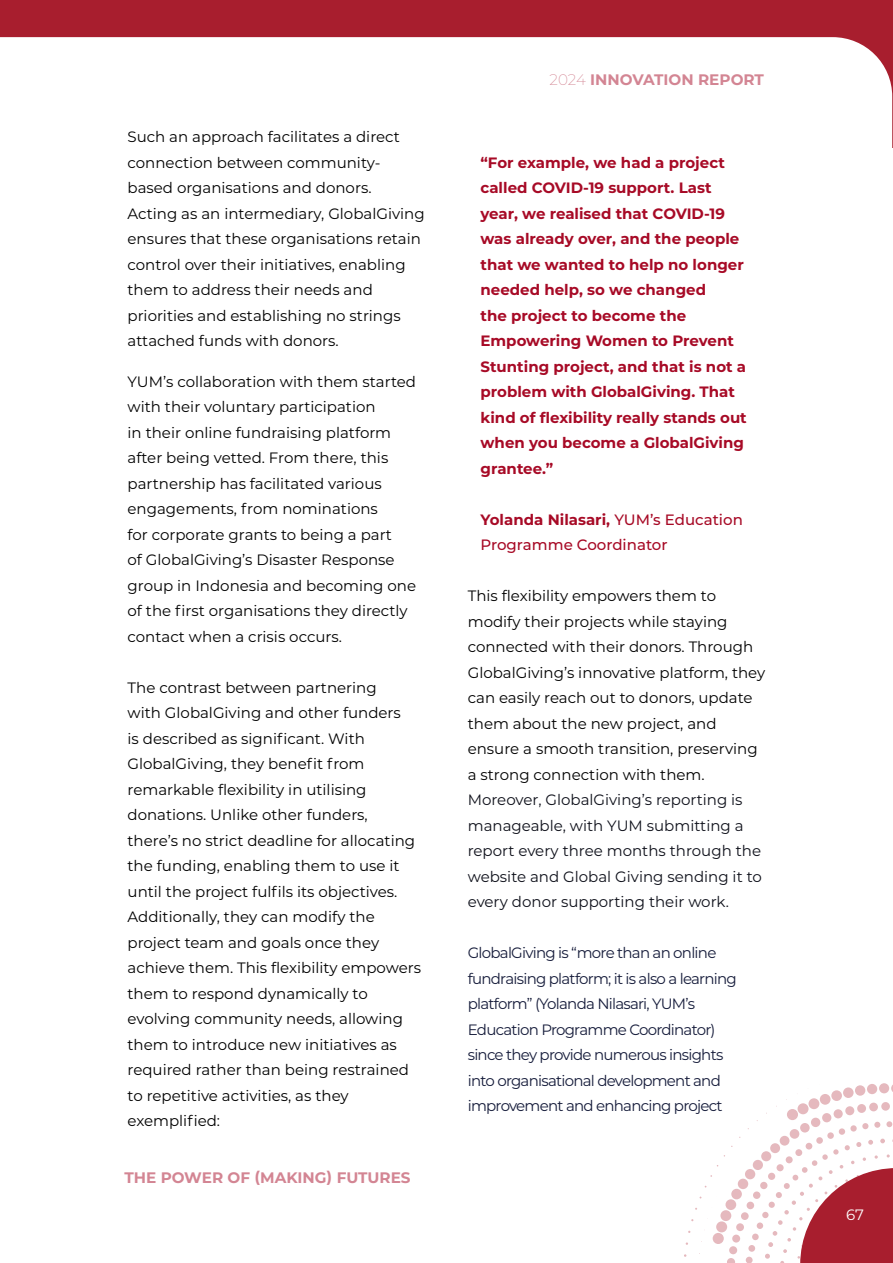
<style>
.page{position:relative;width:893px;height:1263px;background:#fff}
.page>*{position:absolute;margin:0;border:0;box-sizing:border-box;transform-origin:0 0}
.t1{font:700 15.3px "Montserrat";color:#d38593}
.t2{font:15px/25.5px "Montserrat";color:#000}
.t3{font:700 15px/25.5px "Montserrat";color:#a70a26}
.t4{font:15px/25.5px "Montserrat";letter-spacing:-.05em;color:#151b3a}
.t5{font:15px/25.5px "Montserrat";color:#0e101a}
.t6{font:500 15px/25.5px "Montserrat";color:#a70a26}
.t7{font:15px "Montserrat";color:#fff}
.s1{font-weight:200}
.s2{font-weight:700}
</style>
<div class="page">
<div style="left:787px;top:1109px;width:11px;height:11px;background:#e5b9be;border-radius:50%"></div>
<div style="left:797px;top:1103px;width:11px;height:11px;background:#e5b9be;border-radius:50%"></div>
<div style="left:808px;top:1098px;width:11px;height:11px;background:#e5b9be;border-radius:50%"></div>
<div style="left:820px;top:1094px;width:10px;height:11px;background:#e5b9be;border-radius:50%"></div>
<div style="left:831px;top:1090px;width:11px;height:11px;background:#e5b9be;border-radius:50%"></div>
<svg style="left:843px;top:1087px;width:11px;height:11px"></svg>
<div style="left:855px;top:1085px;width:10px;height:11px;background:#e5b9be;border-radius:50%"></div>
<svg style="left:867px;top:1084px;width:10px;height:10px"></svg>
<div style="left:879px;top:1083px;width:10px;height:10px;background:#e5b9be;border-radius:50%"></div>
<svg style="left:891px;top:1085px;width:2px;height:7px"></svg>
<div style="left:713px;top:1233px;width:11px;height:11px;background:#e5b9be;border-radius:50%"></div>
<div style="left:716px;top:1221px;width:11px;height:11px;background:#e5b9be;border-radius:50%"></div>
<div style="left:720px;top:1210px;width:11px;height:11px;background:#e5b9be;border-radius:50%"></div>
<div style="left:725px;top:1199px;width:11px;height:11px;background:#e5b9be;border-radius:50%"></div>
<div style="left:731px;top:1189px;width:11px;height:10px;background:#e5b9be;border-radius:50%"></div>
<div style="left:738px;top:1179px;width:10px;height:10px;background:#e5b9be;border-radius:50%"></div>
<div style="left:745px;top:1169px;width:10px;height:10px;background:#e5b9be;border-radius:50%"></div>
<svg style="left:753px;top:1160px;width:10px;height:10px"></svg>
<div style="left:780px;top:1136px;width:9px;height:9px;background:#e5b9be;border-radius:50%"></div>
<svg style="left:790px;top:1129px;width:9px;height:10px"></svg>
<div style="left:800px;top:1123px;width:10px;height:9px;background:#e5b9be;border-radius:50%"></div>
<div style="left:811px;top:1118px;width:9px;height:9px;background:#e5b9be;border-radius:50%"></div>
<div style="left:822px;top:1113px;width:9px;height:9px;background:#e5b9be;border-radius:50%"></div>
<svg style="left:834px;top:1109px;width:9px;height:9px"></svg>
<svg style="left:845px;top:1106px;width:9px;height:9px"></svg>
<svg style="left:857px;top:1104px;width:9px;height:9px"></svg>
<svg style="left:869px;top:1102px;width:9px;height:9px"></svg>
<svg style="left:881px;top:1102px;width:9px;height:9px"></svg>
<svg style="left:727px;top:1258px;width:8px;height:5px"></svg>
<div style="left:729px;top:1246px;width:8px;height:8px;background:#e5b9be;border-radius:50%"></div>
<div style="left:732px;top:1234px;width:8px;height:8px;background:#e5b9be;border-radius:50%"></div>
<div style="left:736px;top:1223px;width:8px;height:8px;background:#e5b9be;border-radius:50%"></div>
<div style="left:741px;top:1212px;width:8px;height:8px;background:#e5b9be;border-radius:50%"></div>
<div style="left:747px;top:1202px;width:7px;height:7px;background:#e5b9be;border-radius:50%"></div>
<div style="left:753px;top:1191px;width:7px;height:8px;background:#e5b9be;border-radius:50%"></div>
<div style="left:760px;top:1182px;width:7px;height:7px;background:#e5b9be;border-radius:50%"></div>
<div style="left:816px;top:1137px;width:7px;height:7px;background:#edd0d3;border-radius:50%"></div>
<div style="left:827px;top:1132px;width:7px;height:7px;background:#e5b9be;border-radius:50%"></div>
<div style="left:839px;top:1128px;width:6px;height:7px;background:#e5b9be;border-radius:50%"></div>
<div style="left:850px;top:1125px;width:7px;height:6px;background:#e5b9be;border-radius:50%"></div>
<svg style="left:862px;top:1123px;width:6px;height:6px"></svg>
<svg style="left:874px;top:1122px;width:6px;height:6px"></svg>
<svg style="left:886px;top:1121px;width:6px;height:6px"></svg>
<div style="left:746px;top:1257px;width:7px;height:6px;background:#e5b9be;border-radius:50%"></div>
<div style="left:748px;top:1245px;width:7px;height:7px;background:#e5b9be;border-radius:50%"></div>
<svg style="left:752px;top:1233px;width:7px;height:7px"></svg>
<div style="left:757px;top:1222px;width:6px;height:7px;background:#e5b9be;border-radius:50%"></div>
<div style="left:0;top:0;width:892px;height:148px;background:#a81e2e"></div>
<div style="left:0;top:37px;width:892px;height:111px;background:#fff"></div>
<svg style="left:762px;top:1138px;width:131px;height:125px"></svg>
<p class="t2" style="left:128px;top:123px;width:299px">Such an approach facilitates a direct connection between community&shy;based organisations and donors.<br>Acting as an intermediary, GlobalGiving ensures that these organisations retain control over their initiatives, enabling them to address their needs and priorities and establishing no strings attached funds with donors.</p>
<p class="t2" style="left:128px;top:368px;width:290px">YUM’s collaboration with them started with their voluntary participation<br>in their online fundraising platform after being vetted. From there, this partnership has facilitated various engagements, from nominations<br>for corporate grants to being a part<br>of GlobalGiving’s Disaster Response group in Indonesia and becoming one of the first organisations they directly contact when a crisis occurs.</p>
<p class="t2" style="left:128px;top:674px;width:295px">The contrast between partnering<br>with GlobalGiving and other funders<br>is described as significant. With GlobalGiving, they benefit from remarkable flexibility in utilising donations. Unlike other funders, there’s no strict deadline for allocating the funding, enabling them to use it until the project fulfils its objectives.<br>Additionally, they can modify the project team and goals once they achieve them. This flexibility empowers them to respond dynamically to evolving community needs, allowing them to introduce new initiatives as required rather than being restrained to repetitive activities, as they exemplified:</p>
<p class="t1" style="left:124px;top:1166px;width:288px">THE POWER OF (MAKING) FUTURES</p>
<p class="t1" style="left:550px;top:69px;width:216px"><span class="s1">2024</span> INNOVATION REPORT</p>
<p class="t3" style="left:480px;top:149px;width:268px">“For example, we had a project called COVID-19 support. Last year, we realised that COVID-19 was already over, and the people that we wanted to help no longer needed help, so we changed<br>the project to become the<br>Empowering Women to Prevent<br>Stunting project, and that is not a problem with GlobalGiving. That kind of flexibility really stands out when you become a GlobalGiving grantee.”</p>
<p class="t6" style="left:480px;top:506px;width:264px"><span class="s2">Yolanda Nilasari,</span> YUM’s Education<br>Programme Coordinator</p>
<p class="t2" style="left:468px;top:582px;width:299px">This flexibility empowers them to modify their projects while staying connected with their donors. Through GlobalGiving’s innovative platform, they can easily reach out to donors, update them about the new project, and ensure a smooth transition, preserving a strong connection with them.</p>
<p class="t5" style="left:468px;top:786px;width:296px">Moreover, GlobalGiving’s reporting is manageable, with YUM submitting a report every three months through the website and Global Giving sending it to every donor supporting their work.</p>
<p class="t4" style="left:468px;top:939px;width:270px">GlobalGiving is “more than an online fundraising platform; it is also a learning platform” (Yolanda Nilasari, YUM’s Education Programme Coordinator) since they provide numerous insights into organisational development and improvement and enhancing project</p>
<p class="t7" style="left:846px;top:1204px;width:19px">67</p>
</div>
